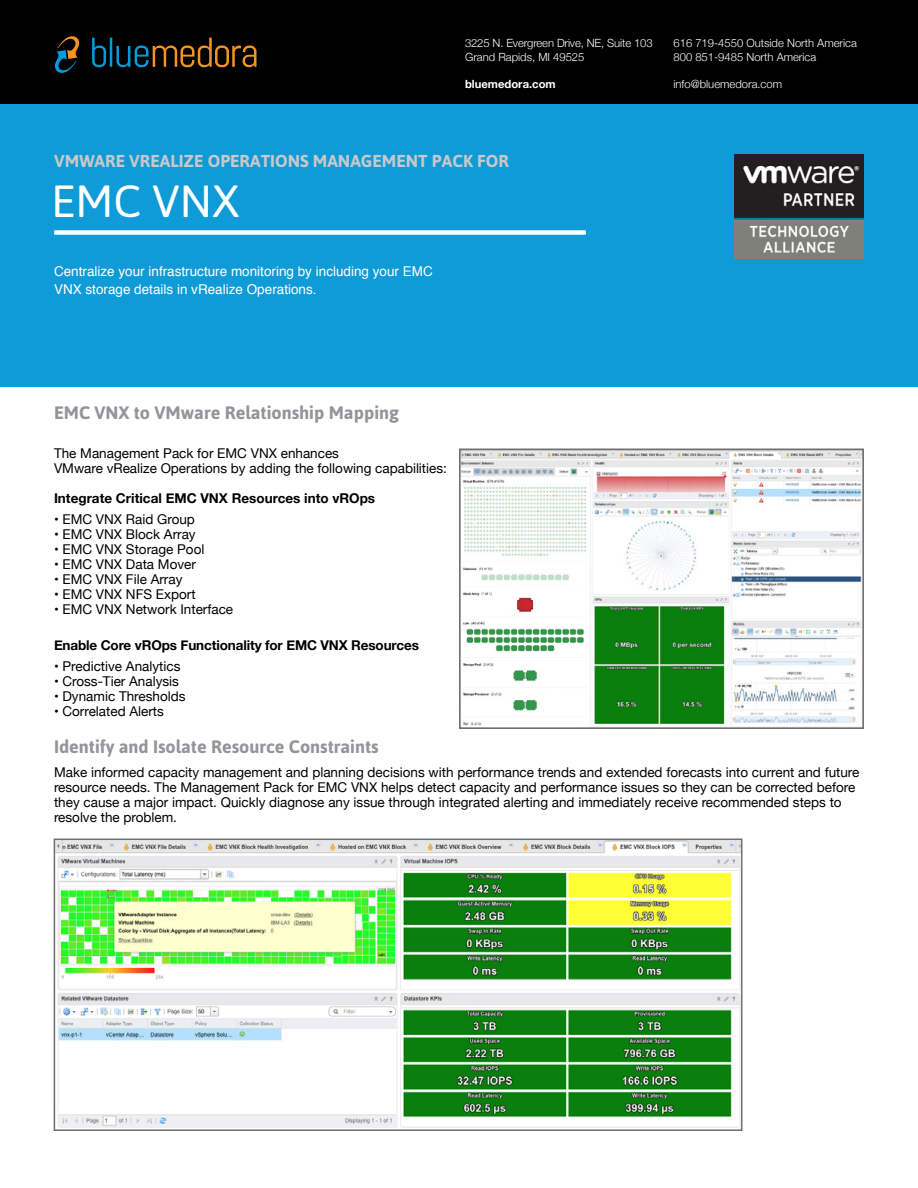
<style>
.page{position:relative;width:918px;height:1188px;background:#fff}
.page>*{position:absolute;margin:0;border:0;box-sizing:border-box;transform-origin:0 0}
.t1{font:45px "Asap";color:#fff}
.t2{font:700 18px "Asap";color:#939598}
.t3{font:700 17.25px "Asap";color:#c7c8ca}
.t4{font:13.5px/15px "Helvetica Neue";color:#000}
.t5{font:13.5px/18px "Helvetica";color:#fff}
.t6{font:700 13.5px "Helvetica Neue";letter-spacing:-.01em;color:#000}
.t7{font:300 11.25px/13.5px "Helvetica Neue";color:#fff}
.t8{font:700 11.25px "Helvetica Neue";color:#fff}
</style>
<div class="page">
<div style="left:0;top:98px;width:918px;height:289px;background:#0e9bd7"></div>
<div style="left:0;top:0;width:918px;height:104px;background:#000"></div>
<img style="left:462px;top:452px;width:399px;height:274px">
<div style="left:459px;top:449px;width:405px;height:280px;border:2px solid #747070"></div>
<svg style="left:92px;top:38px;width:165px;height:29px"></svg>
<svg style="left:55px;top:36px;width:24px;height:37px"></svg>
<img style="left:57px;top:841px;width:682px;height:287px">
<div style="left:54px;top:838px;width:688px;height:293px;border:2px solid #747070"></div>
<img style="left:734px;top:154px;width:130px;height:105px">
<div style="left:54px;top:230px;width:532px;height:5px;background:#fff"></div>
<p class="t7" style="left:465px;top:36px;width:189px">3225 N. Evergreen Drive, NE, Suite 103<br>Grand Rapids, MI 49525</p>
<p class="t8" style="left:465px;top:75px;width:92px">bluemedora.com</p>
<p class="t7" style="left:673px;top:36px;width:185px">616 719-4550 Outside North America<br>800 851-9485 North America</p>
<p class="t7" style="left:673px;top:76px;width:110px">info@bluemedora.com</p>
<p class="t3" style="left:54px;top:151px;width:456px">VMWARE VREALIZE OPERATIONS MANAGEMENT PACK FOR</p>
<h1 class="t1" style="left:51px;top:175px;width:190px">EMC VNX</h1>
<p class="t5" style="left:54px;top:262px;width:380px">Centralize your infrastructure monitoring by including your EMC<br>VNX storage details in vRealize Operations.</p>
<h2 class="t2" style="left:54px;top:402px;width:346px">EMC VNX to VMware Relationship Mapping</h2>
<p class="t4" style="left:54px;top:446px;width:394px">The Management Pack for EMC VNX enhances<br>VMware vRealize Operations by adding the following capabilities:</p>
<p class="t6" style="left:54px;top:487px;width:323px">Integrate Critical EMC VNX Resources into vROps</p>
<p class="t4" style="left:54px;top:512px;width:142px">• EMC VNX Raid Group</p>
<p class="t4" style="left:54px;top:527px;width:143px">• EMC VNX Block Array</p>
<p class="t4" style="left:54px;top:542px;width:152px">• EMC VNX Storage Pool</p>
<p class="t4" style="left:54px;top:557px;width:143px">• EMC VNX Data Mover</p>
<p class="t4" style="left:54px;top:572px;width:130px">• EMC VNX File Array</p>
<p class="t4" style="left:54px;top:587px;width:143px">• EMC VNX NFS Export</p>
<p class="t4" style="left:54px;top:602px;width:181px">• EMC VNX Network Interface</p>
<p class="t6" style="left:54px;top:634px;width:366px">Enable Core vROps Functionality for EMC VNX Resources</p>
<p class="t4" style="left:54px;top:659px;width:128px">• Predictive Analytics</p>
<p class="t4" style="left:54px;top:674px;width:126px">• Cross-Tier Analysis</p>
<p class="t4" style="left:54px;top:689px;width:133px">• Dynamic Thresholds</p>
<p class="t4" style="left:54px;top:704px;width:111px">• Correlated Alerts</p>
<h2 class="t2" style="left:54px;top:736px;width:326px">Identify and Isolate Resource Constraints</h2>
<p class="t4" style="left:54px;top:766px;width:807px">Make informed capacity management and planning decisions with performance trends and extended forecasts into current and future resource needs. The Management Pack for EMC VNX helps detect capacity and performance issues so they can be corrected before they cause a major impact. Quickly diagnose any issue through integrated alerting and immediately receive recommended steps to resolve the problem.</p>
</div>
